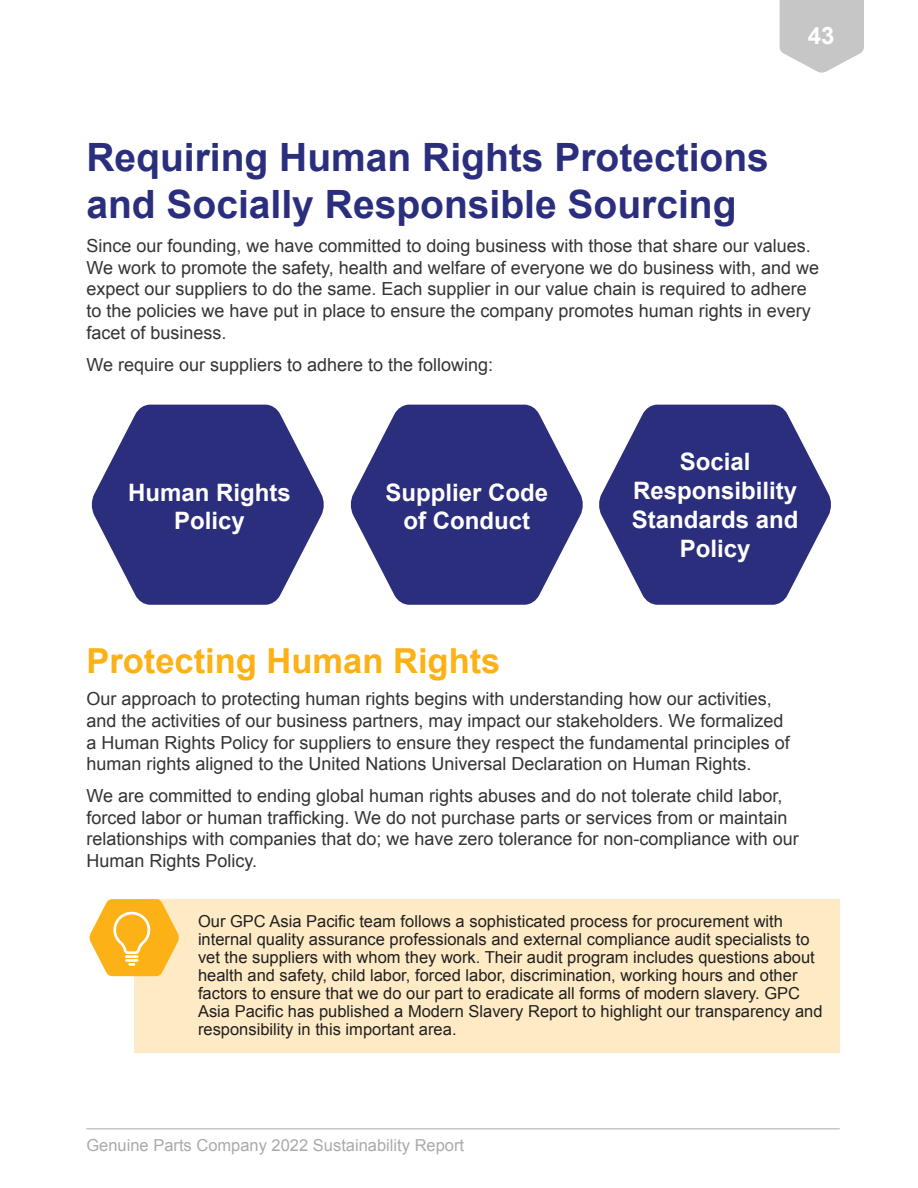
<style>
.page{position:relative;width:918px;height:1188px;background:#fff}
.page>*{position:absolute;margin:0;border:0;box-sizing:border-box;transform-origin:0 0}
.t1{font:700 39px/46.8px "Arial";color:#2b2e7d}
.t2{font:700 34.5px "Arial";color:#fcb116}
.t3{font:700 24px/28.8px "Arial";color:#fff;text-align:center}
.t4{font:18px/21.6px "Arial";color:#343433}
.t5{font:16.5px/18px "Arial";color:#212020}
.t6{font:16.5px "Arial";color:#aaaaab}
</style>
<div class="page">
<svg style="left:780px;top:0;width:84px;height:73px"></svg>
<hr style="left:86px;top:1128px;width:754px;height:2px;background:#c6c6c7">
<svg style="left:91px;top:405px;width:233px;height:200px;fill:#2b2e7d"></svg>
<svg style="left:350px;top:405px;width:233px;height:200px;fill:#2b2e7d"></svg>
<svg style="left:599px;top:405px;width:232px;height:200px;fill:#2b2e7d"></svg>
<div style="left:134px;top:899px;width:706px;height:154px;background:#feebc5"></div>
<svg style="left:89px;top:899px;width:90px;height:77px"></svg>
<h3 class="t3" style="left:808px;top:22px;width:28px">43</h3>
<h1 class="t1" style="left:86px;top:136px;width:684px">Requiring Human Rights Protections and Socially Responsible Sourcing</h1>
<p class="t4" style="left:86px;top:235px;width:734px">Since our founding, we have committed to doing business with those that share our values.<br>We work to promote the safety, health and welfare of everyone we do business with, and we expect our suppliers to do the same. Each supplier in our value chain is required to adhere to the policies we have put in place to ensure the company promotes human rights in every facet of business.</p>
<p class="t4" style="left:86px;top:354px;width:408px">We require our suppliers to adhere to the following:</p>
<h3 class="t3" style="left:128px;top:479px;width:164px">Human Rights<br>Policy</h3>
<h3 class="t3" style="left:385px;top:479px;width:164px">Supplier Code of Conduct</h3>
<h2 class="t2" style="left:86px;top:638px;width:416px">Protecting Human Rights</h2>
<h3 class="t3" style="left:632px;top:448px;width:168px">Social<br>Responsibility<br>Standards and<br>Policy</h3>
<p class="t4" style="left:86px;top:688px;width:705px">Our approach to protecting human rights begins with understanding how our activities, and the activities of our business partners, may impact our stakeholders. We formalized a Human Rights Policy for suppliers to ensure they respect the fundamental principles of human rights aligned to the United Nations Universal Declaration on Human Rights.</p>
<p class="t4" style="left:86px;top:785px;width:714px">We are committed to ending global human rights abuses and do not tolerate child labor, forced labor or human trafficking. We do not purchase parts or services from or maintain relationships with companies that do; we have zero tolerance for non-compliance with our Human Rights Policy.</p>
<p class="t5" style="left:198px;top:912px;width:626px">Our GPC Asia Pacific team follows a sophisticated process for procurement with internal quality assurance professionals and external compliance audit specialists to vet the suppliers with whom they work. Their audit program includes questions about health and safety, child labor, forced labor, discrimination, working hours and other factors to ensure that we do our part to eradicate all forms of modern slavery. GPC Asia Pacific has published a Modern Slavery Report to highlight our transparency and responsibility in this important area.</p>
<p class="t6" style="left:86px;top:1134px;width:379px">Genuine Parts Company 2022 Sustainability Report</p>
</div>
